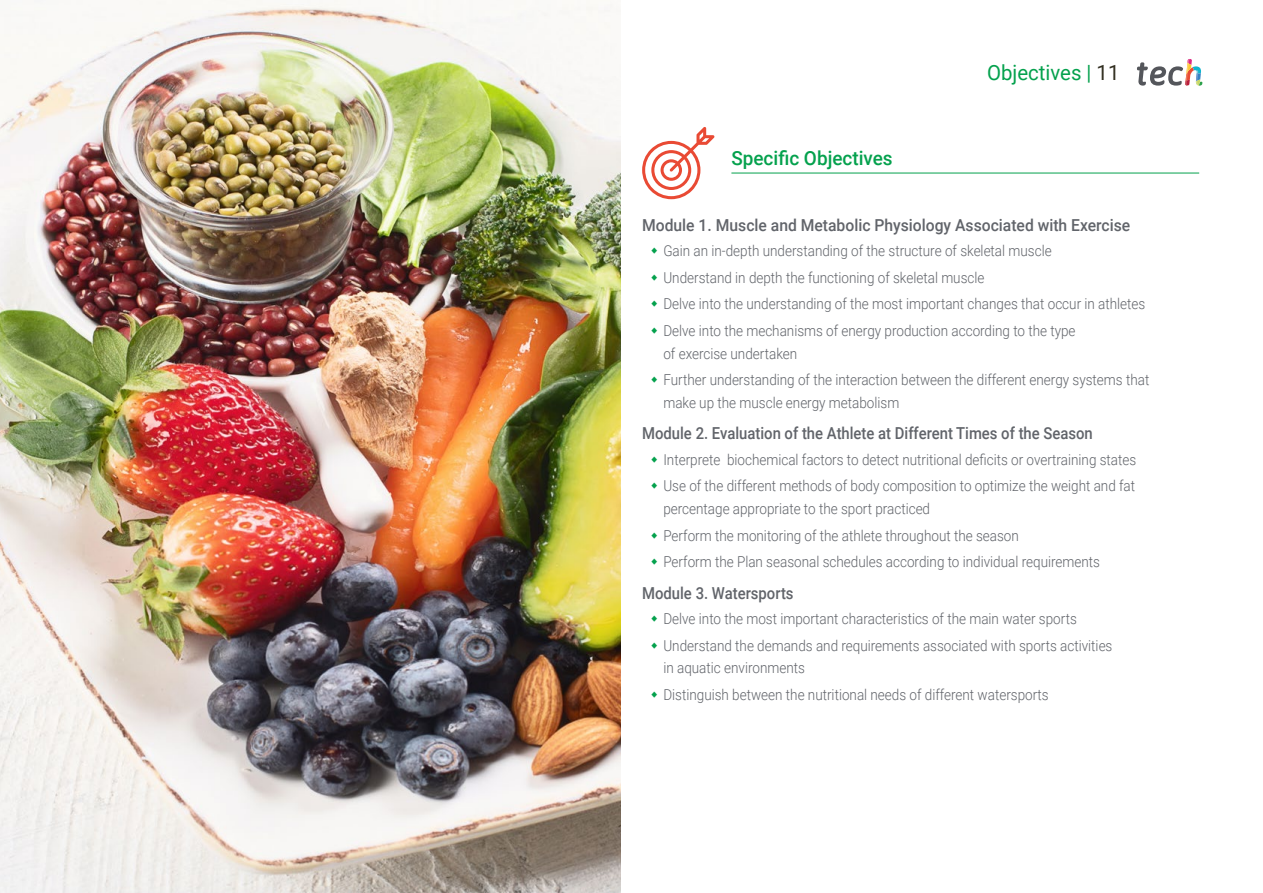
<style>
.page{position:relative;width:1263px;height:893px;background:#fff}
.page>*{position:absolute;margin:0;border:0;box-sizing:border-box;transform-origin:0 0}
.t1{font:21px "Roboto";color:#04a14d}
.t2{font:500 19.5px "Roboto";color:#04a14d}
.t3{font:500 16.5px "Roboto";color:#61646a;scale:.9 1}
.t4{font:500 16.5px "Roboto";color:#61646a;scale:.95 1}
.t5{font:300 15px/26.7px "Roboto";color:#61646a;scale:.9 1}
.s1{color:#312e20}
</style>
<div class="page">
<img style="left:0;top:0;width:621px;height:893px">
<svg style="left:642px;top:127px;width:72px;height:72px"></svg>
<hr style="left:731px;top:173px;width:468px;height:1px;background:#04a14d">
<svg style="left:1137px;top:59px;width:65px;height:27px"></svg>
<h2 class="t2" style="left:731px;top:144px;width:163px">Specific Objectives</h2>
<h1 class="t1" style="left:987px;top:57px;width:134px">Objectives | <span class="s1">11</span></h1>
<p class="t4" style="left:642px;top:213px;width:515px">Module 1. Muscle and Metabolic Physiology Associated with Exercise</p>
<p class="t5" style="left:663px;top:237px;width:537px">Gain an in-depth understanding of the structure of skeletal muscle<br>Understand in depth the functioning of skeletal muscle<br>Delve into the understanding of the most important changes that occur in athletes Delve into the mechanisms of energy production according to the type</p>
<p class="t5" style="left:663px;top:339px;width:541px">of exercise undertaken<br>Further understanding of the interaction between the different energy systems that</p>
<p class="t5" style="left:663px;top:389px;width:264px">make up the muscle energy metabolism</p>
<p class="t3" style="left:642px;top:422px;width:502px">Module 2. Evaluation of the Athlete at Different Times of the Season</p>
<p class="t5" style="left:663px;top:445px;width:527px">Interprete biochemical factors to detect nutritional deficits or overtraining states<br>Use of the different methods of body composition to optimize the weight and fat</p>
<p class="t5" style="left:663px;top:495px;width:487px">percentage appropriate to the sport practiced<br>Perform the monitoring of the athlete throughout the season<br>Perform the Plan seasonal schedules according to individual requirements</p>
<p class="t3" style="left:642px;top:581px;width:170px">Module 3. Watersports</p>
<p class="t5" style="left:663px;top:605px;width:500px">Delve into the most important characteristics of the main water sports<br>Understand the demands and requirements associated with sports activities</p>
<p class="t5" style="left:663px;top:654px;width:430px">in aquatic environments<br>Distinguish between the nutritional needs of different watersports</p>
</div>
